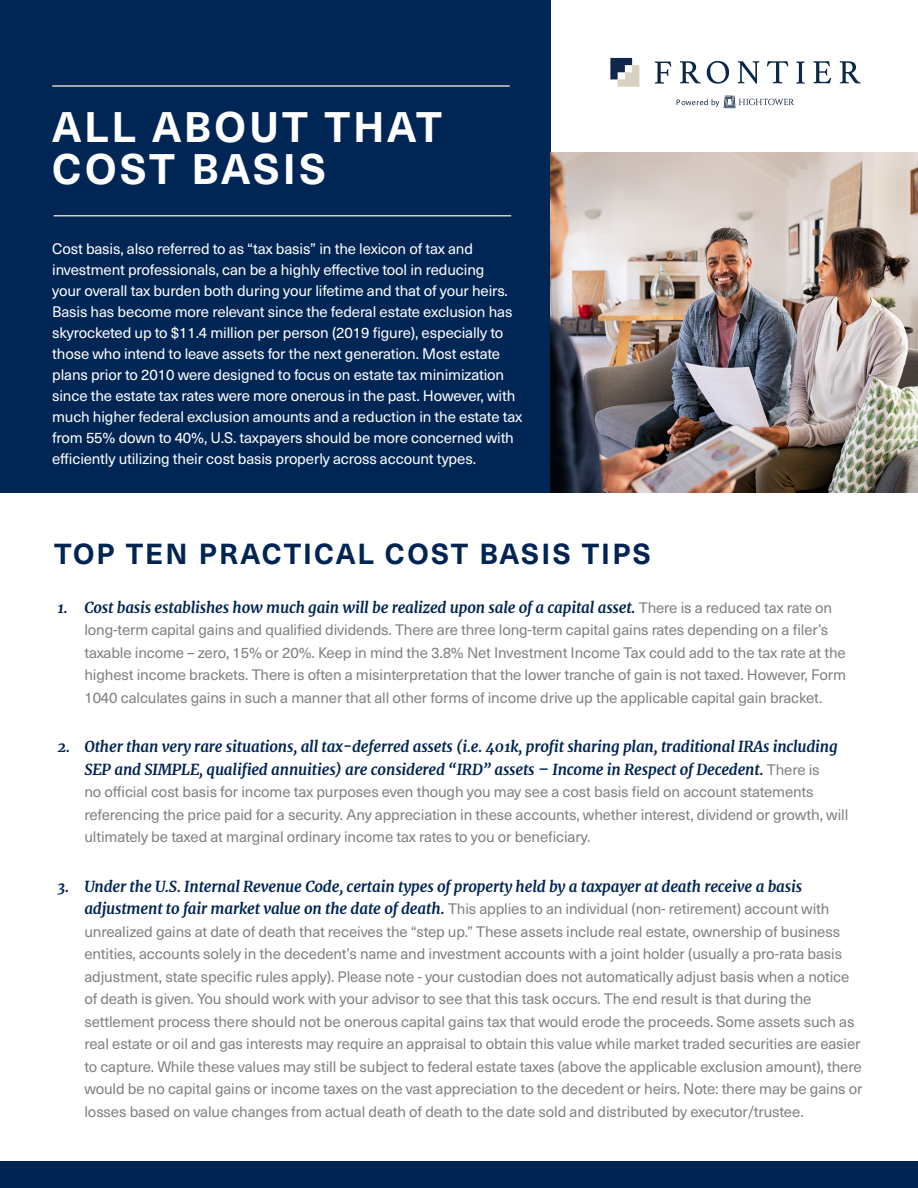
<style>
.page{position:relative;width:918px;height:1188px;background:#fff}
.page>*{position:absolute;margin:0;border:0;box-sizing:border-box;transform-origin:0 0}
.t1{font:700 42px/42px "Neue Haas Unica W1 G";letter-spacing:.07em;color:#fff}
.t2{font:700 28.5px "Neue Haas Unica W1 G";letter-spacing:.075em;color:#002553}
.t3{font:15px/22.5px "Neue Haas Unica W1 G";letter-spacing:-.01em;color:#7f8080}
.t4{font:15px/21px "Neue Haas Unica W1 G";letter-spacing:-.01em;color:#fff}
.s1{font-family:"Merriweather";font-weight:700;font-style:italic;color:#002553}
</style>
<div class="page">
<svg style="left:655px;top:61px;width:16px;height:23px"></svg>
<svg style="left:680px;top:61px;width:21px;height:23px"></svg>
<svg style="left:707px;top:61px;width:22px;height:23px"></svg>
<svg style="left:738px;top:61px;width:21px;height:23px"></svg>
<svg style="left:767px;top:61px;width:21px;height:22px"></svg>
<svg style="left:796px;top:61px;width:9px;height:23px"></svg>
<svg style="left:813px;top:61px;width:18px;height:22px"></svg>
<svg style="left:840px;top:61px;width:21px;height:23px"></svg>
<svg style="left:610px;top:58px;width:29px;height:29px"></svg>
<svg style="left:677px;top:96px;width:117px;height:12px"></svg>
<div style="left:0;top:0;width:551px;height:492px;background:#002655"></div>
<hr style="left:54px;top:215px;width:457px;height:2px;background:#d9d1c0">
<hr style="left:52px;top:85px;width:458px;height:2px;background:#d9d1c0">
<img style="left:551px;top:152px;width:367px;height:340px">
<div style="left:0;top:1161px;width:918px;height:27px;background:#002554"></div>
<p class="t1" style="left:52px;top:103px;width:391px">ALL ABOUT THAT<br>COST BASIS</p>
<p class="t4" style="left:52px;top:238px;width:472px">Cost basis, also referred to as “tax basis” in the lexicon of tax and investment professionals, can be a highly effective tool in reducing<br>your overall tax burden both during your lifetime and that of your heirs.<br>Basis has become more relevant since the federal estate exclusion has skyrocketed up to $11.4 million per person (2019 figure), especially to those who intend to leave assets for the next generation. Most estate plans prior to 2010 were designed to focus on estate tax minimization since the estate tax rates were more onerous in the past. However, with much higher federal exclusion amounts and a reduction in the estate tax from 55% down to 40%, U.S. taxpayers should be more concerned with efficiently utilizing their cost basis properly across account types.</p>
<p class="t2" style="left:54px;top:532px;width:598px">TOP TEN PRACTICAL COST BASIS TIPS</p>
<p class="t3" style="left:84px;top:596px;width:763px;text-indent:-27px"><span class="s1">1. Cost basis establishes how much gain will be realized upon sale of a capital asset.</span> There is a reduced tax rate on long-term capital gains and qualified dividends. There are three long-term capital gains rates depending on a filer’s taxable income – zero, 15% or 20%. Keep in mind the 3.8% Net Investment Income Tax could add to the tax rate at the highest income brackets. There is often a misinterpretation that the lower tranche of gain is not taxed. However, Form 1040 calculates gains in such a manner that all other forms of income drive up the applicable capital gain bracket.</p>
<p class="t3" style="left:84px;top:735px;width:765px;text-indent:-27px"><span class="s1">2. Other than very rare situations, all tax-deferred assets (i.e. 401k, profit sharing plan, traditional IRAs including SEP and SIMPLE, qualified annuities) are considered “IRD” assets – Income in Respect of Decedent.</span> There is<br>no official cost basis for income tax purposes even though you may see a cost basis field on account statements referencing the price paid for a security. Any appreciation in these accounts, whether interest, dividend or growth, will ultimately be taxed at marginal ordinary income tax rates to you or beneficiary.</p>
<p class="t3" style="left:84px;top:875px;width:780px;text-indent:-27px"><span class="s1">3. Under the U.S. Internal Revenue Code, certain types of property held by a taxpayer at death receive a basis adjustment to fair market value on the date of death.</span> This applies to an individual (non- retirement) account with unrealized gains at date of death that receives the “step up.” These assets include real estate, ownership of business entities, accounts solely in the decedent’s name and investment accounts with a joint holder (usually a pro-rata basis adjustment, state specific rules apply). Please note - your custodian does not automatically adjust basis when a notice of death is given. You should work with your advisor to see that this task occurs. The end result is that during the settlement process there should not be onerous capital gains tax that would erode the proceeds. Some assets such as real estate or oil and gas interests may require an appraisal to obtain this value while market traded securities are easier to capture. While these values may still be subject to federal estate taxes (above the applicable exclusion amount), there would be no capital gains or income taxes on the vast appreciation to the decedent or heirs. Note: there may be gains or losses based on value changes from actual death of death to the date sold and distributed by executor/trustee.</p>
</div>
